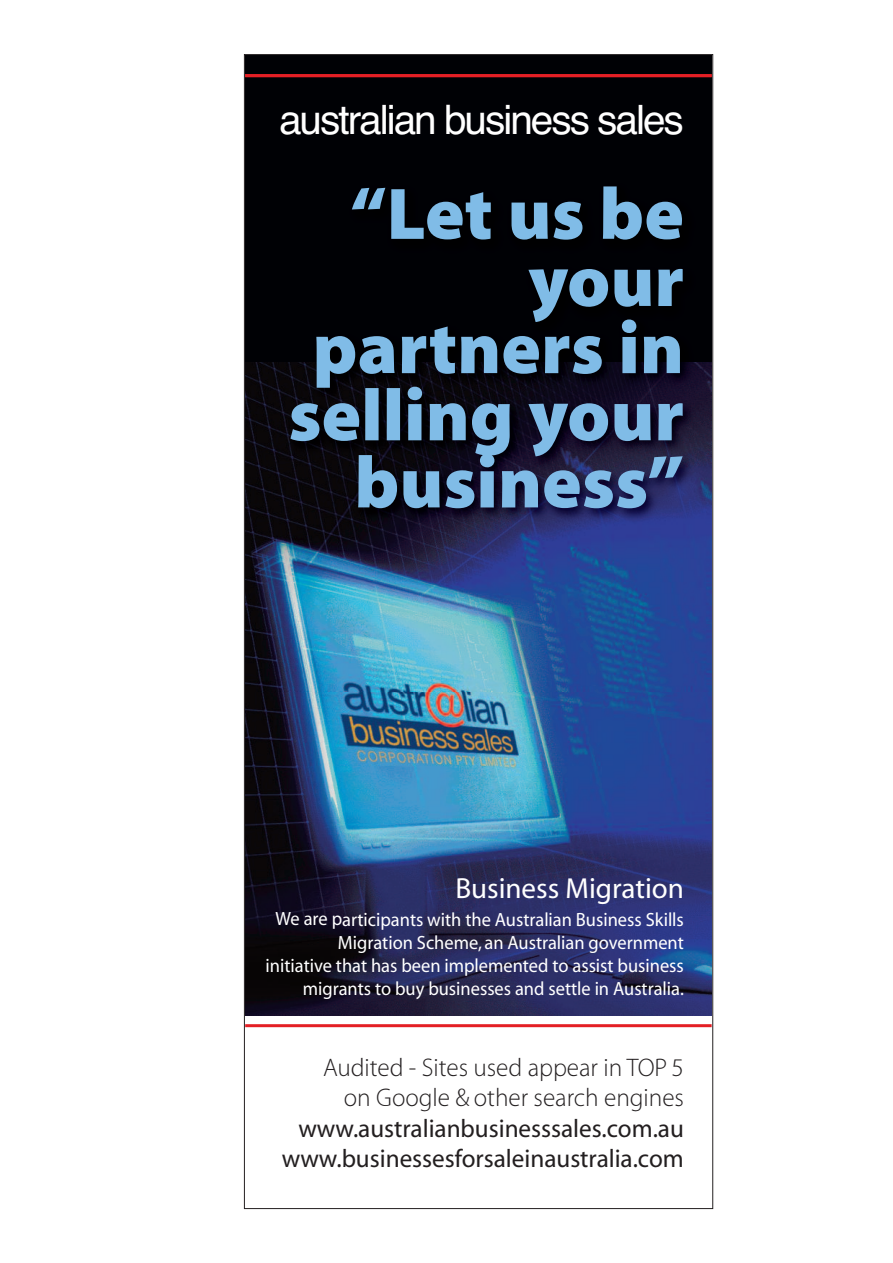
<style>
.page{position:relative;width:893px;height:1263px;background:#fff}
.page>*{position:absolute;margin:0;border:0;box-sizing:border-box;transform-origin:0 0}
.t1{font:73.65px/67.2px "Myriad MM 830 wt 300 wd";color:#80bce7;text-align:right}
.t2{font:40.65px "Helvetica";letter-spacing:-.05em;color:#fff}
.t3{font:29.1px "Myriad MM 412 wt 601 wd";color:#fff}
.t4{font:25.5px/30.6px "Myriad MM 412 wt 601 wd";color:#231f20;text-align:right}
.t5{font:25.5px/30.6px "Myriad MM 215 wt 600 wd";color:#231f20;text-align:right}
.t6{font:19.2px/23.1px "Myriad MM 412 wt 601 wd";color:#fff;text-align:right;scale:.96 1}
</style>
<div class="page">
<hr style="left:245px;top:1024px;width:467px;height:3px;background:#e41f25">
<div style="left:245px;top:56px;width:467px;height:960px;background:#000105"></div>
<img style="left:246px;top:362px;width:465px;height:654px">
<img style="left:713px;top:170px;width:1px;height:521px">
<img style="left:243px;top:170px;width:1px;height:521px">
<img style="left:246px;top:363px;width:465px;height:328px">
<hr style="left:245px;top:74px;width:467px;height:3px;background:#e41f25">
<h2 class="t2" style="left:279px;top:96px;width:406px">australian business sales</h2>
<h1 class="t1" style="left:288px;top:187px;width:397px">“Let us be your partners in selling your business”</h1>
<h3 class="t3" style="left:455px;top:877px;width:230px">Business Migration</h3>
<p class="t6" style="left:266px;top:909px;width:437px">We are participants with the Australian Business Skills Migration Scheme, an Australian government<br>initiative that has been implemented to assist business migrants to buy businesses and settle in Australia.</p>
<h3 class="t5" style="left:323px;top:1054px;width:362px">Audited - Sites used appear in TOP 5 on Google &amp; other search engines</h3>
<h3 class="t4" style="left:282px;top:1115px;width:404px">www.australianbusinesssales.com.au www.businessesforsaleinaustralia.com</h3>
</div>
